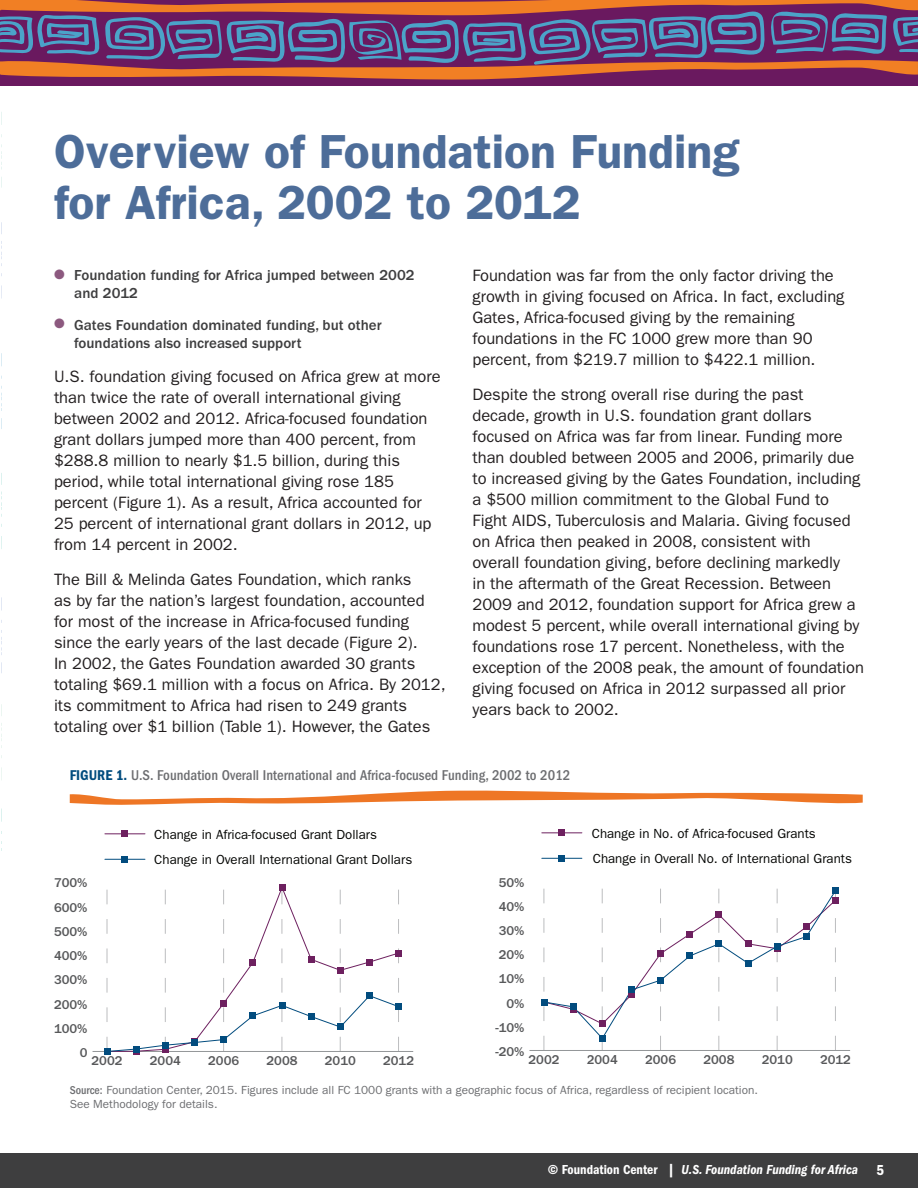
<style>
.page{position:relative;width:918px;height:1188px;background:#fff}
.page>*{position:absolute;margin:0;border:0;box-sizing:border-box;transform-origin:0 0}
.t1{font:600 48px/51px "ITC Franklin Gothic Std";color:#4d6d99}
.t2{font:16.5px/21px "ITC Franklin Gothic Std";color:#231f20}
.t3{font:500 15px/18px "ITC Franklin Gothic Std";color:#3e3e3f}
.t4{font:500 condensed 14.7px "ITC Franklin Gothic Std";color:#6d6e71}
.t5{font:13.5px "ITC Franklin Gothic Std Dm Cd It";color:#fff}
.t6{font:13.2px/25.5px "ITC Franklin Gothic Std";color:#040503}
.t7{font:500 13.2px "ITC Franklin Gothic Std";color:#58595b}
.t8{font:11.7px/14.7px "ITC Franklin Gothic Std";color:#6d6e71}
.s1{color:#8c597f}
.s2{font-family:"ITC Franklin Gothic Std Dm Cd";font-weight:400;font-stretch:normal;color:#024c7e}
.s3{color:#fff}
.s4{font-weight:500;font-stretch:condensed}
.s5{font-family:"ITC Franklin Gothic Std Dm Cd"}
.s6{font-family:"ITC Franklin Gothic Std Dm Cd";font-size:15px}
</style>
<div class="page">
<div style="left:0;top:0;width:918px;height:86px;background:#6a195f"></div>
<svg style="left:0;top:0;width:918px;height:80px"></svg>
<div style="left:0;top:1153px;width:918px;height:35px;background:#3e3e3f"></div>
<svg style="left:1px;top:704px;width:862px;height:147px"></svg>
<hr style="left:93px;top:1051px;width:320px;height:1px;background:#939698">
<svg style="left:104px;top:833px;width:296px;height:26px"></svg>
<svg style="left:104px;top:859px;width:296px;height:193px"></svg>
<div style="left:122px;top:830px;width:6px;height:7px;background:#6d205f"></div>
<svg style="left:133px;top:1052px;width:7px;height:3px"></svg>
<div style="left:162px;top:1046px;width:7px;height:7px;background:#6d205f"></div>
<div style="left:191px;top:1038px;width:7px;height:7px;background:#6d205f"></div>
<div style="left:220px;top:1000px;width:7px;height:7px;background:#6d205f"></div>
<div style="left:249px;top:959px;width:7px;height:7px;background:#6d205f"></div>
<div style="left:279px;top:884px;width:6px;height:7px;background:#6d205f"></div>
<div style="left:308px;top:956px;width:7px;height:7px;background:#6d205f"></div>
<div style="left:337px;top:967px;width:7px;height:7px;background:#6d205f"></div>
<div style="left:366px;top:959px;width:7px;height:6px;background:#6d205f"></div>
<div style="left:395px;top:950px;width:7px;height:6px;background:#6d205f"></div>
<div style="left:122px;top:856px;width:6px;height:7px;background:#024c7e"></div>
<div style="left:104px;top:1048px;width:7px;height:7px;background:#024c7e"></div>
<div style="left:133px;top:1046px;width:7px;height:6px;background:#024c7e"></div>
<div style="left:162px;top:1042px;width:7px;height:7px;background:#024c7e"></div>
<div style="left:191px;top:1039px;width:7px;height:7px;background:#024c7e"></div>
<div style="left:220px;top:1036px;width:7px;height:7px;background:#024c7e"></div>
<div style="left:249px;top:1012px;width:7px;height:7px;background:#024c7e"></div>
<div style="left:279px;top:1002px;width:6px;height:7px;background:#024c7e"></div>
<div style="left:308px;top:1013px;width:7px;height:7px;background:#024c7e"></div>
<div style="left:337px;top:1024px;width:7px;height:6px;background:#024c7e"></div>
<div style="left:366px;top:992px;width:7px;height:7px;background:#024c7e"></div>
<div style="left:395px;top:1003px;width:7px;height:7px;background:#024c7e"></div>
<hr style="left:529px;top:1050px;width:321px;height:1px;background:#939698">
<svg style="left:541px;top:832px;width:296px;height:26px"></svg>
<svg style="left:541px;top:858px;width:295px;height:181px"></svg>
<div style="left:558px;top:829px;width:7px;height:7px;background:#6d205f"></div>
<div style="left:570px;top:1006px;width:7px;height:7px;background:#6d205f"></div>
<div style="left:599px;top:1020px;width:7px;height:7px;background:#6d205f"></div>
<div style="left:628px;top:991px;width:7px;height:7px;background:#6d205f"></div>
<div style="left:657px;top:950px;width:7px;height:7px;background:#6d205f"></div>
<div style="left:686px;top:931px;width:7px;height:7px;background:#6d205f"></div>
<div style="left:716px;top:911px;width:6px;height:7px;background:#6d205f"></div>
<div style="left:745px;top:940px;width:6px;height:7px;background:#6d205f"></div>
<div style="left:774px;top:945px;width:7px;height:7px;background:#6d205f"></div>
<div style="left:803px;top:924px;width:7px;height:6px;background:#6d205f"></div>
<div style="left:832px;top:897px;width:7px;height:7px;background:#6d205f"></div>
<div style="left:558px;top:855px;width:7px;height:7px;background:#024c7e"></div>
<svg style="left:541px;top:881px;width:6px;height:169px"></svg>
<div style="left:570px;top:1003px;width:7px;height:7px;background:#024c7e"></div>
<div style="left:599px;top:1035px;width:7px;height:7px;background:#024c7e"></div>
<div style="left:628px;top:987px;width:7px;height:6px;background:#024c7e"></div>
<div style="left:657px;top:977px;width:7px;height:7px;background:#024c7e"></div>
<div style="left:686px;top:953px;width:7px;height:6px;background:#024c7e"></div>
<div style="left:716px;top:940px;width:6px;height:7px;background:#024c7e"></div>
<div style="left:745px;top:960px;width:6px;height:7px;background:#024c7e"></div>
<div style="left:774px;top:943px;width:7px;height:7px;background:#024c7e"></div>
<div style="left:803px;top:933px;width:7px;height:7px;background:#024c7e"></div>
<div style="left:832px;top:887px;width:7px;height:7px;background:#024c7e"></div>
<h1 class="t1" style="left:54px;top:126px;width:687px">Overview of Foundation Funding for Africa, 2002 to 2012</h1>
<p class="t3" style="left:74px;top:266px;width:342px;text-indent:-20px"><span class="s1">●</span> Foundation funding for Africa jumped between 2002 and 2012</p>
<p class="t3" style="left:74px;top:316px;width:309px;text-indent:-20px"><span class="s1">●</span> Gates Foundation dominated funding, but other foundations also increased support</p>
<p class="t2" style="left:54px;top:366px;width:388px">U.S. foundation giving focused on Africa grew at more than twice the rate of overall international giving between 2002 and 2012. Africa-focused foundation grant dollars jumped more than 400 percent, from $288.8 million to nearly $1.5 billion, during this period, while total international giving rose 185 percent (Figure 1). As a result, Africa accounted for 25 percent of international grant dollars in 2012, up from 14 percent in 2002.</p>
<p class="t2" style="left:54px;top:569px;width:393px">The Bill &amp; Melinda Gates Foundation, which ranks<br>as by far the nation’s largest foundation, accounted for most of the increase in Africa-focused funding since the early years of the last decade (Figure 2).<br>In 2002, the Gates Foundation awarded 30 grants totaling $69.1 million with a focus on Africa. By 2012, its commitment to Africa had risen to 249 grants totaling over $1 billion (Table 1). However, the Gates</p>
<p class="t2" style="left:473px;top:265px;width:374px">Foundation was far from the only factor driving the growth in giving focused on Africa. In fact, excluding Gates, Africa-focused giving by the remaining foundations in the FC 1000 grew more than 90 percent, from $219.7 million to $422.1 million.</p>
<p class="t2" style="left:473px;top:384px;width:393px">Despite the strong overall rise during the past decade, growth in U.S. foundation grant dollars focused on Africa was far from linear. Funding more than doubled between 2005 and 2006, primarily due to increased giving by the Gates Foundation, including a $500 million commitment to the Global Fund to Fight AIDS, Tuberculosis and Malaria. Giving focused on Africa then peaked in 2008, consistent with<br>overall foundation giving, before declining markedly<br>in the aftermath of the Great Recession. Between 2009 and 2012, foundation support for Africa grew a modest 5 percent, while overall international giving by foundations rose 17 percent. Nonetheless, with the exception of the 2008 peak, the amount of foundation giving focused on Africa in 2012 surpassed all prior years back to 2002.</p>
<p class="t4" style="left:70px;top:767px;width:502px"><span class="s2">FIGURE 1.</span> U.S. Foundation Overall International and Africa-focused Funding, 2002 to 2012</p>
<p class="t6" style="left:154px;top:821px;width:260px">Change in Africa-focused Grant Dollars<br>Change in Overall International Grant Dollars</p>
<p class="t7" style="left:54px;top:876px;width:35px">700%</p>
<p class="t7" style="left:499px;top:875px;width:27px">50%</p>
<p class="t7" style="left:54px;top:900px;width:35px">600%</p>
<p class="t7" style="left:499px;top:899px;width:27px">40%</p>
<p class="t7" style="left:54px;top:924px;width:35px">500%</p>
<p class="t7" style="left:499px;top:923px;width:27px">30%</p>
<p class="t7" style="left:54px;top:948px;width:35px">400%</p>
<p class="t7" style="left:499px;top:947px;width:27px">20%</p>
<p class="t7" style="left:54px;top:973px;width:35px">300%</p>
<p class="t7" style="left:499px;top:972px;width:27px">10%</p>
<p class="t7" style="left:54px;top:997px;width:35px">200%</p>
<p class="t7" style="left:506px;top:996px;width:19px">0%</p>
<p class="t7" style="left:54px;top:1021px;width:35px">100%</p>
<p class="t7" style="left:495px;top:1020px;width:30px">-10%</p>
<p class="t6" style="left:592px;top:822px;width:262px;line-height:24.8px">Change in No. of Africa-focused Grants<br>Change in Overall No. of International Grants</p>
<p class="t7" style="left:80px;top:1045px;width:9px">0</p>
<p class="t7" style="left:92px;top:1054px;width:33px">2002</p>
<p class="t7" style="left:150px;top:1054px;width:33px">2004</p>
<p class="t7" style="left:208px;top:1054px;width:33px">2006</p>
<p class="t7" style="left:266px;top:1054px;width:33px">2008</p>
<p class="t7" style="left:325px;top:1054px;width:33px">2010</p>
<p class="t7" style="left:383px;top:1054px;width:33px">2012</p>
<p class="t7" style="left:495px;top:1044px;width:30px">-20%</p>
<p class="t7" style="left:528px;top:1053px;width:324px">2002<span class="s3">2003</span>2004<span class="s3">2005</span>2006<span class="s3">2007</span>2008<span class="s3">2009</span>2010<span class="s3">2011</span>2012</p>
<p class="t8" style="left:70px;top:1083px;width:690px"><span class="s4">Source:</span> Foundation Center, 2015. Figures include all FC 1000 grants with a geographic focus of Africa, regardless of recipient location.<br>See Methodology for details.</p>
<p class="t5" style="left:548px;top:1162px;width:338px"><span class="s5">© Foundation Center |</span> U.S. Foundation Funding for Africa <span class="s6">5</span></p>
</div>
